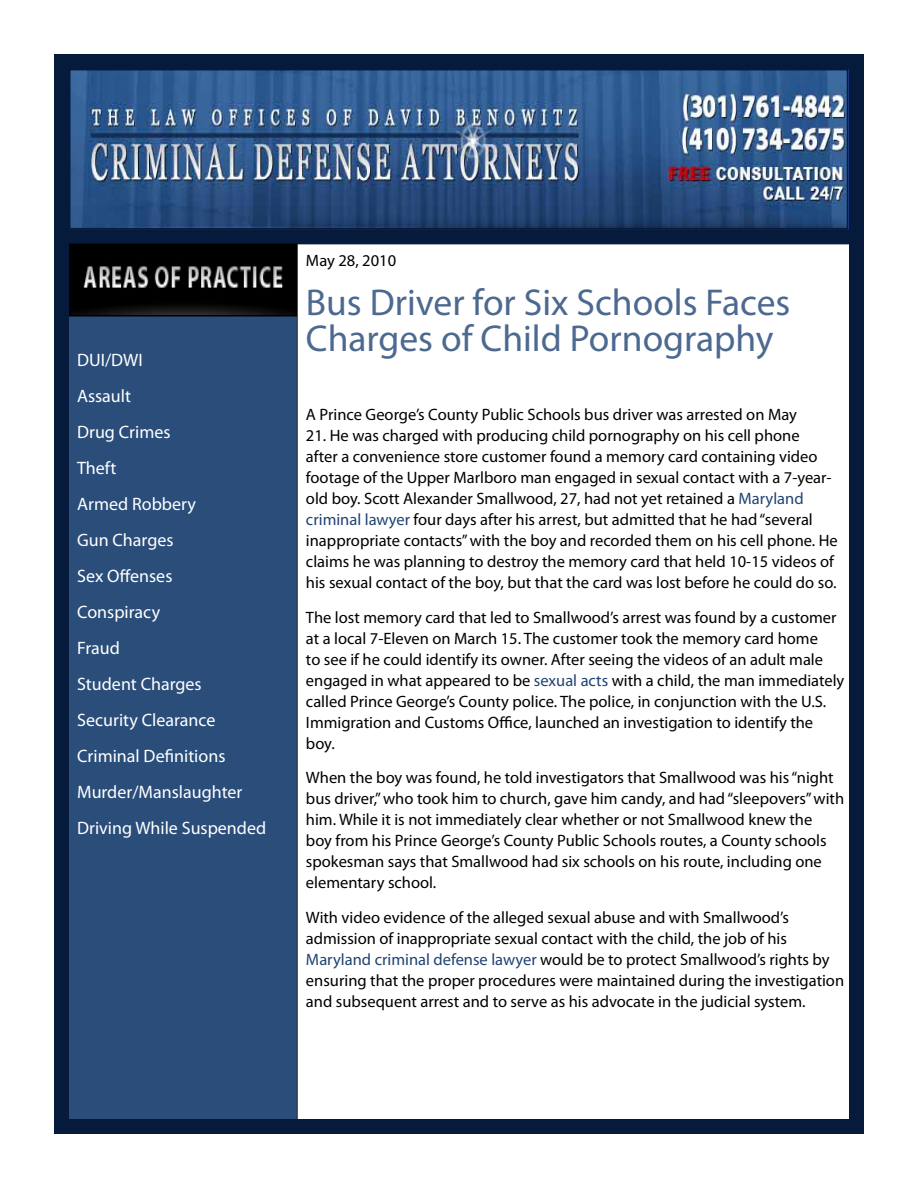
<style>
.page{position:relative;width:918px;height:1188px;background:#fff}
.page>*{position:absolute;margin:0;border:0;box-sizing:border-box;transform-origin:0 0}
.t1{font:37.5px/36px "Myriad Pro";color:#4c698f}
.t2{font:18px/36px "Myriad Pro";color:#fff}
.t3{font:16.5px/21px "Myriad Pro";color:#000}
.s1{color:#1f4373}
</style>
<div class="page">
<div style="left:61px;top:201px;width:237px;height:925px;background:#2a4d7a;border:2px solid #2e3f5a"></div>
<div style="left:54px;top:54px;width:810px;height:1080px;border:15px solid #061a3b"></div>
<div style="left:54px;top:54px;width:810px;height:190px;background:#061a3b"></div>
<img style="left:72px;top:72px;width:773px;height:154px">
<div style="left:69px;top:69px;width:779px;height:160px;border:2px solid #061a3b"></div>
<img style="left:72px;top:247px;width:222px;height:66px">
<div style="left:69px;top:244px;width:228px;height:72px;border:2px solid #000"></div>
<p class="t2" style="left:77px;top:342px;width:191px">DUI/DWI<br>Assault<br>Drug Crimes<br>Theft<br>Armed Robbery<br>Gun Charges<br>Sex Offenses<br>Conspiracy<br>Fraud<br>Student Charges<br>Security Clearance<br>Criminal Definitions<br>Murder/Manslaughter<br>Driving While Suspended</p>
<p class="t3" style="left:306px;top:250px;width:92px">May 28, 2010</p>
<h1 class="t1" style="left:306px;top:284px;width:486px">Bus Driver for Six Schools Faces<br>Charges of Child Pornography</h1>
<p class="t3" style="left:306px;top:404px;width:492px">A Prince George’s County Public Schools bus driver was arrested on May</p>
<p class="t3" style="left:306px;top:425px;width:533px">21. He was charged with producing child pornography on his cell phone<br>after a convenience store customer found a memory card containing video footage of the Upper Marlboro man engaged in sexual contact with a 7-year&shy;old boy. Scott Alexander Smallwood, 27, had not yet retained a <span class="s1">Maryland criminal lawyer</span> four days after his arrest, but admitted that he had “several inappropriate contacts” with the boy and recorded them on his cell phone. He claims he was planning to destroy the memory card that held 10-15 videos of his sexual contact of the boy, but that the card was lost before he could do so.</p>
<p class="t3" style="left:306px;top:607px;width:540px">The lost memory card that led to Smallwood’s arrest was found by a customer at a local 7-Eleven on March 15. The customer took the memory card home<br>to see if he could identify its owner. After seeing the videos of an adult male engaged in what appeared to be <span class="s1">sexual acts</span> with a child, the man immediately called Prince George’s County police. The police, in conjunction with the U.S.<br>Immigration and Customs Office, launched an investigation to identify the boy.</p>
<p class="t3" style="left:306px;top:767px;width:540px">When the boy was found, he told investigators that Smallwood was his “night bus driver,” who took him to church, gave him candy, and had “sleepovers” with him. While it is not immediately clear whether or not Smallwood knew the<br>boy from his Prince George’s County Public Schools routes, a County schools spokesman says that Smallwood had six schools on his route, including one elementary school.</p>
<p class="t3" style="left:306px;top:907px;width:540px">With video evidence of the alleged sexual abuse and with Smallwood’s admission of inappropriate sexual contact with the child, the job of his <span class="s1">Maryland criminal defense lawyer</span> would be to protect Smallwood’s rights by ensuring that the proper procedures were maintained during the investigation and subsequent arrest and to serve as his advocate in the judicial system.</p>
</div>
